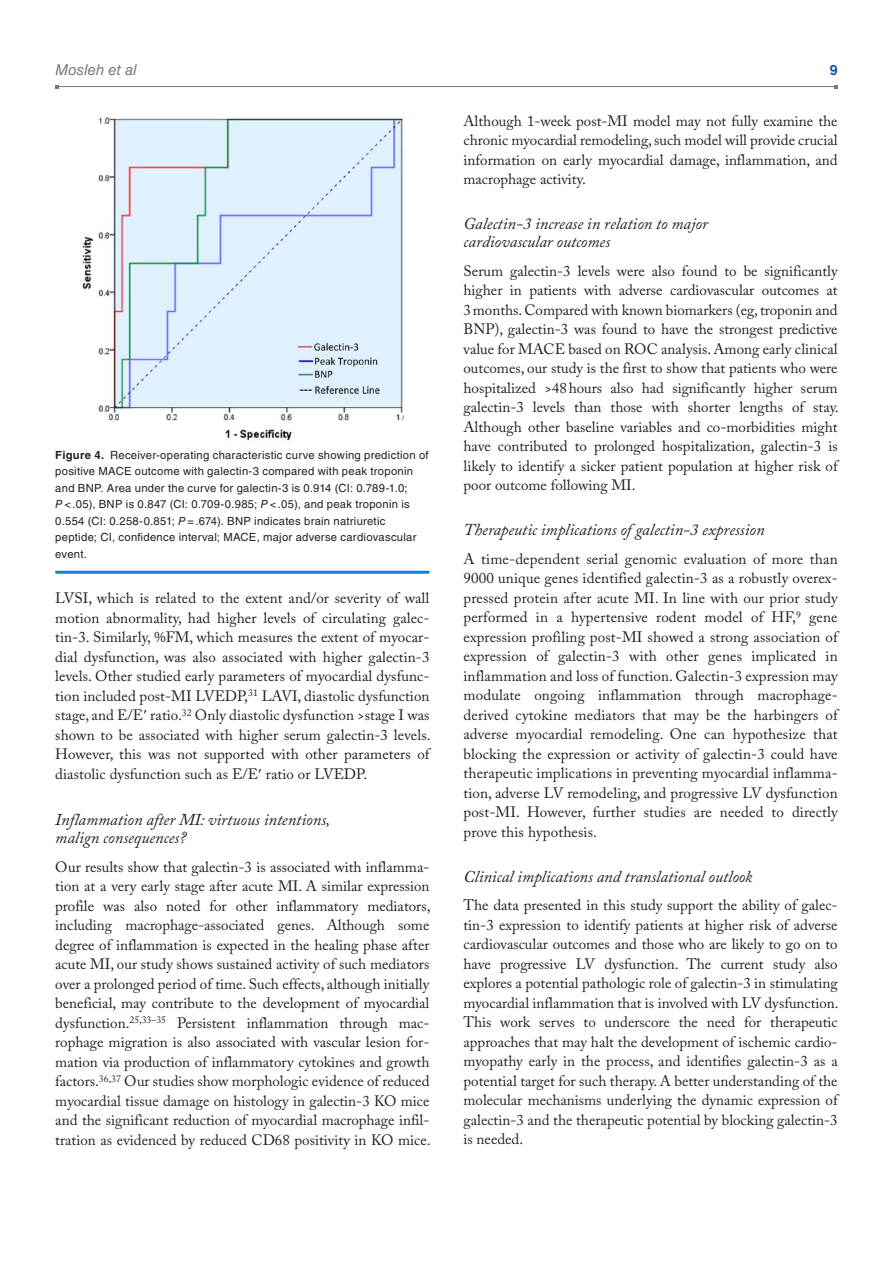
<style>
.page{position:relative;width:893px;height:1263px;background:#fff}
.page>*{position:absolute;margin:0;border:0;box-sizing:border-box;transform-origin:0 0}
.t1{font:italic 16.5px/18px "Adobe Caslon Pro";color:#231f20}
.t2{font:15px/19.5px "Adobe Caslon Pro";color:#231f20;text-align:justify}
.t3{font:italic 15px "Helvetica LT Std";color:#76787b}
.t4{font:700 14.25px "Helvetica LT Std";color:#1055a4}
.t5{font:11.25px/16.5px "Helvetica LT Std";letter-spacing:.025em;color:#231f20}
.s1{font-weight:700}
.s2{font-style:italic}
</style>
<div class="page">
<hr style="left:57px;top:86px;width:779px;height:1px;background:#76787b">
<hr style="left:55px;top:571px;width:374px;height:3px;background:#1582c5">
<img style="left:82px;top:117px;width:322px;height:324px">
<p class="t3" style="left:55px;top:61px;width:83px">Mosleh et al</p>
<p class="t4" style="left:830px;top:61px;width:9px">9</p>
<p class="t5" style="left:55px;top:447px;width:375px"><span class="s1">Figure 4.</span> Receiver-operating characteristic curve showing prediction of positive MACE outcome with galectin-3 compared with peak troponin and BNP. Area under the curve for galectin-3 is 0.914 (CI: 0.789-1.0; <span class="s2">P</span>&lt;.05), BNP is 0.847 (CI: 0.709-0.985; <span class="s2">P</span>&lt;.05), and peak troponin is 0.554 (CI: 0.258-0.851; <span class="s2">P</span>=.674). BNP indicates brain natriuretic peptide; CI, confidence interval; MACE, major adverse cardiovascular event.</p>
<p class="t2" style="left:55px;top:588px;width:377px">LVSI, which is related to the extent and/or severity of wall motion abnormality, had higher levels of circulating galec&shy;tin-3. Similarly, %FM, which measures the extent of myocar&shy;dial dysfunction, was also associated with higher galectin-3 levels. Other studied early parameters of myocardial dysfunc&shy;tion included post-MI LVEDP,<sup>31</sup> LAVI, diastolic dysfunction stage, and E/E ratio.<sup>32</sup> Only diastolic dysfunction &gt;stage I was shown to be associated with higher serum galectin-3 levels.<br>However, this was not supported with other parameters of diastolic dysfunction such as E/E ratio or LVEDP.</p>
<p class="t1" style="left:55px;top:810px;width:277px">Inflammation after MI: virtuous intentions, malign consequences?</p>
<p class="t2" style="left:55px;top:857px;width:377px">Our results show that galectin-3 is associated with inflamma&shy;tion at a very early stage after acute MI. A similar expression profile was also noted for other inflammatory mediators, including macrophage-associated genes. Although some degree of inflammation is expected in the healing phase after acute MI, our study shows sustained activity of such mediators over a prolonged period of time. Such effects, although initially beneficial, may contribute to the development of myocardial dysfunction.<sup>25,33–35</sup> Persistent inflammation through mac&shy;rophage migration is also associated with vascular lesion for&shy;mation via production of inflammatory cytokines and growth factors.<sup>36,37</sup> Our studies show morphologic evidence of reduced myocardial tissue damage on histology in galectin-3 KO mice and the significant reduction of myocardial macrophage infil&shy;tration as evidenced by reduced CD68 positivity in KO mice.</p>
<p class="t2" style="left:463px;top:111px;width:376px">Although 1-week post-MI model may not fully examine the chronic myocardial remodeling, such model will provide crucial information on early myocardial damage, inflammation, and macrophage activity.</p>
<p class="t1" style="left:463px;top:215px;width:246px">Galectin-3 increase in relation to major cardiovascular outcomes</p>
<p class="t2" style="left:463px;top:261px;width:377px">Serum galectin-3 levels were also found to be significantly higher in patients with adverse cardiovascular outcomes at 3months. Compared with known biomarkers (eg, troponin and BNP), galectin-3 was found to have the strongest predictive value for MACE based on ROC analysis. Among early clinical outcomes, our study is the first to show that patients who were hospitalized &gt;48hours also had significantly higher serum galectin-3 levels than those with shorter lengths of stay.<br>Although other baseline variables and co-morbidities might have contributed to prolonged hospitalization, galectin-3 is likely to identify a sicker patient population at higher risk of poor outcome following MI.</p>
<p class="t1" style="left:463px;top:521px;width:303px">Therapeutic implications of galectin-3 expression</p>
<p class="t2" style="left:463px;top:549px;width:376px">A time-dependent serial genomic evaluation of more than 9000 unique genes identified galectin-3 as a robustly overex&shy;pressed protein after acute MI. In line with our prior study performed in a hypertensive rodent model of HF,<sup>9</sup> gene expression profiling post-MI showed a strong association of expression of galectin-3 with other genes implicated in inflammation and loss of function. Galectin-3 expression may modulate ongoing inflammation through macrophage&shy;derived cytokine mediators that may be the harbingers of adverse myocardial remodeling. One can hypothesize that blocking the expression or activity of galectin-3 could have therapeutic implications in preventing myocardial inflamma&shy;tion, adverse LV remodeling, and progressive LV dysfunction post-MI. However, further studies are needed to directly prove this hypothesis.</p>
<p class="t1" style="left:463px;top:867px;width:290px">Clinical implications and translational outlook</p>
<p class="t2" style="left:463px;top:895px;width:377px">The data presented in this study support the ability of galec&shy;tin-3 expression to identify patients at higher risk of adverse cardiovascular outcomes and those who are likely to go on to have progressive LV dysfunction. The current study also explores a potential pathologic role of galectin-3 in stimulating myocardial inflammation that is involved with LV dysfunction.<br>This work serves to underscore the need for therapeutic approaches that may halt the development of ischemic cardio&shy;myopathy early in the process, and identifies galectin-3 as a potential target for such therapy. A better understanding of the molecular mechanisms underlying the dynamic expression of galectin-3 and the therapeutic potential by blocking galectin-3 is needed.</p>
</div>
